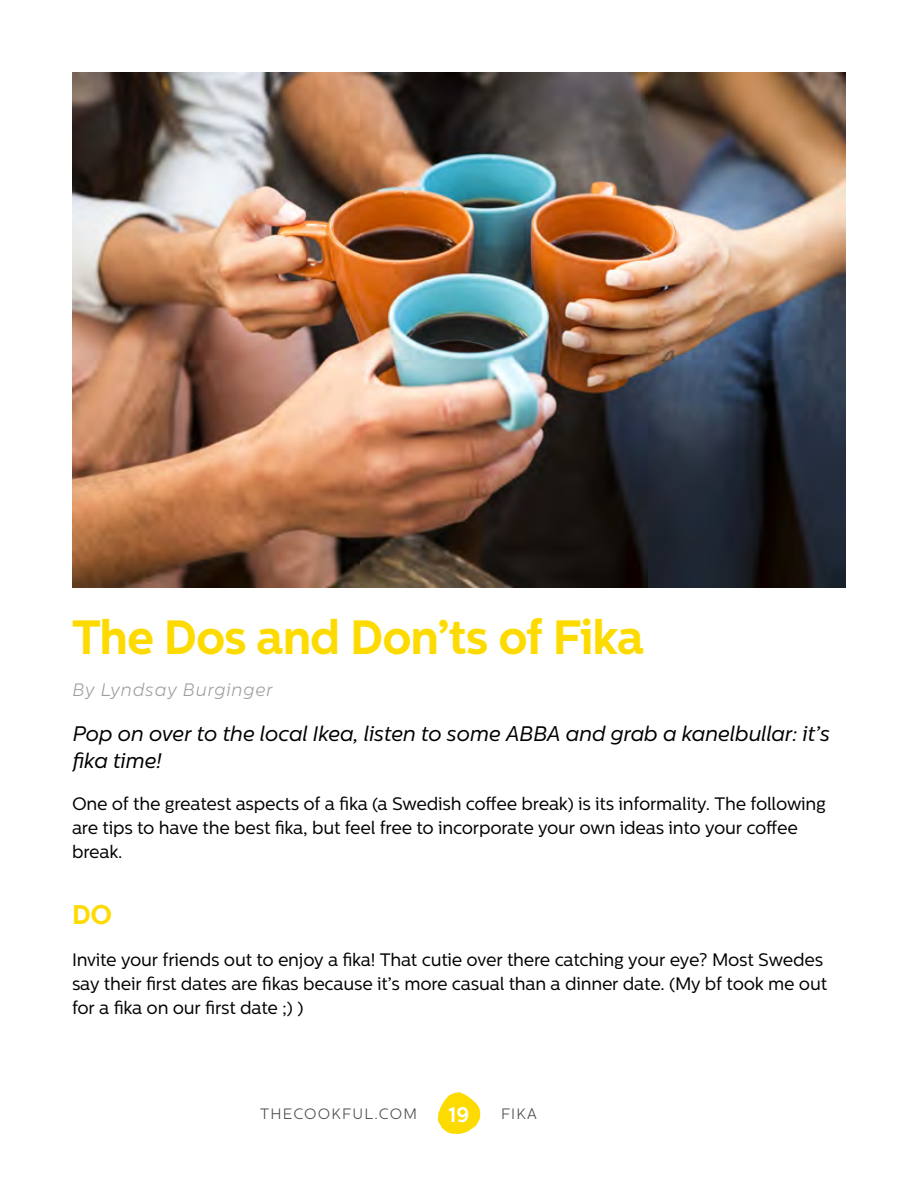
<style>
.page{position:relative;width:918px;height:1188px;background:#fff}
.page>*{position:absolute;margin:0;border:0;box-sizing:border-box;transform-origin:0 0}
.t1{font:700 48px "Centrale Sans";letter-spacing:-.025em;color:#fddb00}
.t2{font:700 27px "Centrale Sans";color:#fddb00}
.t3{font:italic 21px/27px "Centrale Sans";letter-spacing:-.01em;color:#000}
.t4{font:700 21px "Centrale Sans";color:#fff}
.t5{font:18px/24px "Centrale Sans";letter-spacing:-.01em;color:#000}
.t6{font:italic 300 18px "Centrale Sans";letter-spacing:.04em;color:#9e9e9f}
.t7{font:300 15px "Centrale Sans";letter-spacing:.08em;color:#424342}
</style>
<div class="page">
<svg style="left:438px;top:1092px;width:42px;height:42px"></svg>
<img style="left:72px;top:72px;width:774px;height:516px">
<h1 class="t1" style="left:72px;top:609px;width:574px">The Dos and Don’ts of Fika</h1>
<p class="t6" style="left:72px;top:680px;width:202px">By Lyndsay Burginger</p>
<p class="t3" style="left:72px;top:720px;width:759px">Pop on over to the local Ikea, listen to some ABBA and grab a kanelbullar: it’s fika time!</p>
<p class="t5" style="left:72px;top:792px;width:756px">One of the greatest aspects of a fika (a Swedish coffee break) is its informality. The following are tips to have the best fika, but feel free to incorporate your own ideas into your coffee break.</p>
<h2 class="t2" style="left:72px;top:899px;width:42px">DO</h2>
<p class="t5" style="left:72px;top:948px;width:757px">Invite your friends out to enjoy a fika! That cutie over there catching your eye? Most Swedes say their first dates are fikas because it’s more casual than a dinner date. (My bf took me out for a fika on our first date ;) )</p>
<p class="t7" style="left:260px;top:1105px;width:158px">THECOOKFUL.COM</p>
<p class="t4" style="left:449px;top:1102px;width:22px">19</p>
<p class="t7" style="left:501px;top:1105px;width:37px">FIKA</p>
</div>
